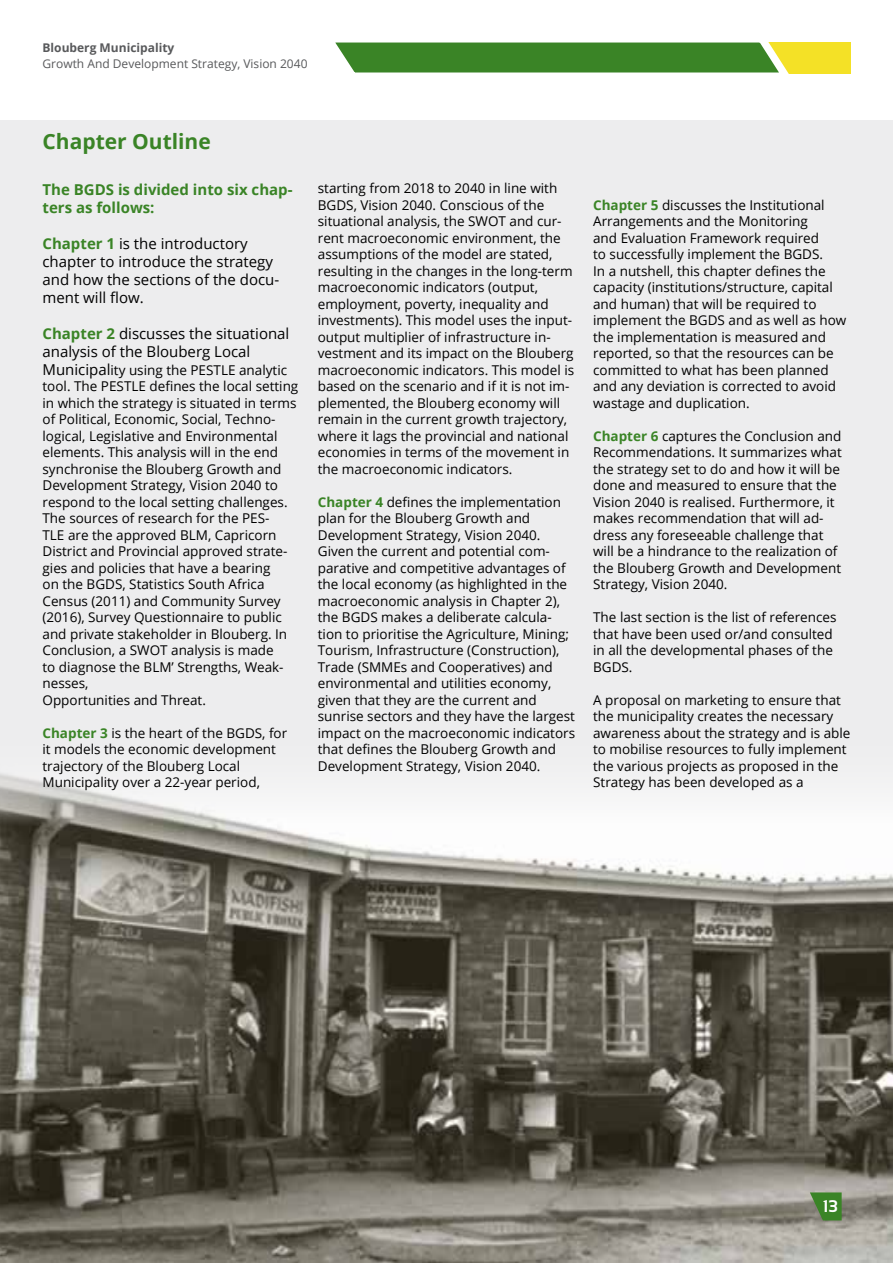
<style>
.page{position:relative;width:893px;height:1263px;background:#fff}
.page>*{position:absolute;margin:0;border:0;box-sizing:border-box;transform-origin:0 0}
.t1{font:700 21px "Open Sans";color:#3a8426}
.t2{font:700 16.95px "Sansation";color:#fff}
.t3{font:15px/18px "Open Sans";color:#000}
.t4{font:700 15px/18px "Open Sans";color:#3a8426}
.t5{font:13.5px/16.5px "Open Sans";color:#000}
.t6{font:12px "Open Sans";color:#58595b}
.t7{font:700 12px "Open Sans";color:#58595b}
.s1{font-weight:700;color:#3a8426}
.s2{font-size:15px}
</style>
<div class="page">
<div style="left:735px;top:42px;width:115px;height:32px;background:#f4e126"></div>
<svg style="left:335px;top:42px;width:454px;height:32px;background:#52923b"></svg>
<div style="left:0;top:120px;width:893px;height:1143px;background:#ededee"></div>
<img style="left:0;top:774px;width:893px;height:489px">
<svg style="left:810px;top:1192px;width:32px;height:28px"></svg>
<p class="t7" style="left:43px;top:39px;width:133px">Blouberg Municipality</p>
<p class="t6" style="left:43px;top:56px;width:267px">Growth And Development Strategy, Vision 2040</p>
<h1 class="t1" style="left:43px;top:126px;width:170px">Chapter Outline</h1>
<p class="t4" style="left:43px;top:180px;width:252px">The BGDS is divided into six chap&shy;ters as follows:</p>
<p class="t3" style="left:43px;top:234px;width:238px"><span class="s1">Chapter 1</span> is the introductory chapter to introduce the strategy and how the sections of the docu&shy;ment will flow.</p>
<p class="t3" style="left:43px;top:324px;width:248px"><span class="s1">Chapter 2</span> discusses the situational analysis of the Blouberg Local</p>
<p class="t5" style="left:43px;top:361px;width:257px"><span class="s2">Municipal</span>ity using the PESTLE analytic tool. The PESTLE defines the local setting in which the strategy is situated in terms of Political, Economic, Social, Techno&shy;logical, Legislative and Environmental elements. This analysis will in the end synchronise the Blouberg Growth and Development Strategy, Vision 2040 to respond to the local setting challenges.<br>The sources of research for the PES-<br>TLE are the approved BLM, Capricorn District and Provincial approved strate&shy;gies and policies that have a bearing<br>on the BGDS, Statistics South Africa Census (2011) and Community Survey (2016), Survey Questionnaire to public and private stakeholder in Blouberg. In Conclusion, a SWOT analysis is made<br>to diagnose the BLM’ Strengths, Weak&shy;nesses,<br>Opportunities and Threat.</p>
<p class="t5" style="left:43px;top:724px;width:246px"><span class="s1">Chapter 3</span> is the heart of the BGDS, for it models the economic development trajectory of the Blouberg Local Municipality over a 22-year period,</p>
<p class="t5" style="left:318px;top:180px;width:258px">starting from 2018 to 2040 in line with BGDS, Vision 2040. Conscious of the situational analysis, the SWOT and cur&shy;rent macroeconomic environment, the assumptions of the model are stated, resulting in the changes in the long-term macroeconomic indicators (output, employment, poverty, inequality and investments). This model uses the input&shy;output multiplier of infrastructure in&shy;vestment and its impact on the Blouberg macroeconomic indicators. This model is based on the scenario and if it is not im&shy;plemented, the Blouberg economy will remain in the current growth trajectory, where it lags the provincial and national economies in terms of the movement in the macroeconomic indicators.</p>
<p class="t5" style="left:318px;top:493px;width:259px"><span class="s1">Chapter 4</span> defines the implementation plan for the Blouberg Growth and Development Strategy, Vision 2040.<br>Given the current and potential com&shy;parative and competitive advantages of the local economy (as highlighted in the macroeconomic analysis in Chapter 2), the BGDS makes a deliberate calcula&shy;tion to prioritise the Agriculture, Mining; Tourism, Infrastructure (Construction), Trade (SMMEs and Cooperatives) and environmental and utilities economy, given that they are the current and sunrise sectors and they have the largest impact on the macroeconomic indicators that defines the Blouberg Growth and Development Strategy, Vision 2040.</p>
<p class="t5" style="left:593px;top:196px;width:255px"><span class="s1">Chapter 5</span> discusses the Institutional Arrangements and the Monitoring<br>and Evaluation Framework required<br>to successfully implement the BGDS.<br>In a nutshell, this chapter defines the capacity (institutions/structure, capital and human) that will be required to implement the BGDS and as well as how the implementation is measured and reported, so that the resources can be committed to what has been planned and any deviation is corrected to avoid wastage and duplication.</p>
<p class="t5" style="left:593px;top:427px;width:250px"><span class="s1">Chapter 6</span> captures the Conclusion and Recommendations. It summarizes what the strategy set to do and how it will be done and measured to ensure that the Vision 2040 is realised. Furthermore, it makes recommendation that will ad&shy;dress any foreseeable challenge that will be a hindrance to the realization of the Blouberg Growth and Development Strategy, Vision 2040.</p>
<p class="t5" style="left:593px;top:609px;width:245px">The last section is the list of references that have been used or/and consulted in all the developmental phases of the<br>BGDS.</p>
<p class="t5" style="left:593px;top:691px;width:259px">A proposal on marketing to ensure that the municipality creates the necessary awareness about the strategy and is able to mobilise resources to fully implement the various projects as proposed in the Strategy has been developed as a</p>
<p class="t2" style="left:823px;top:1196px;width:16px">13</p>
</div>
